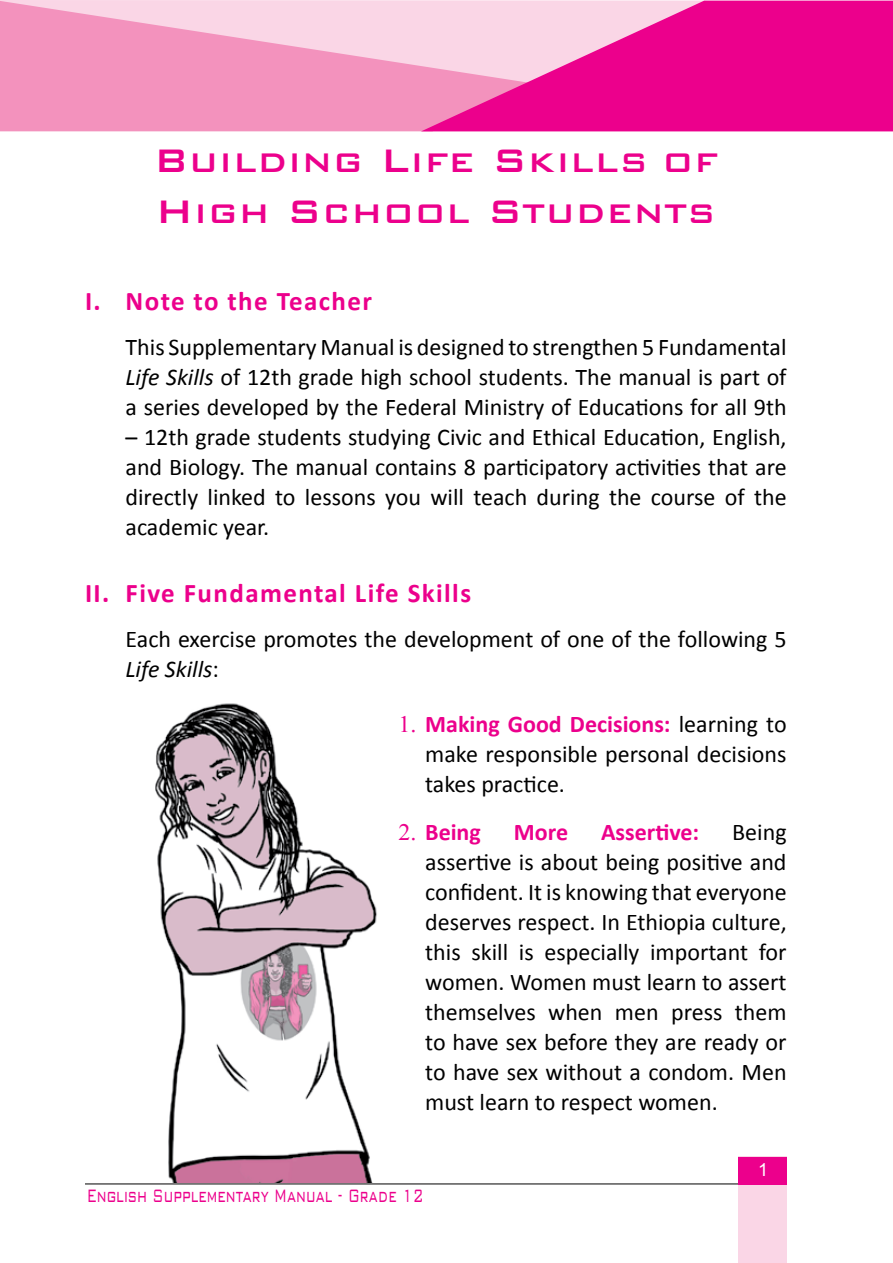
<style>
.page{position:relative;width:893px;height:1263px;background:#fff}
.page>*{position:absolute;margin:0;border:0;box-sizing:border-box;transform-origin:0 0}
.t1{font:500 36px/51.3px "Bank Gothic BT";color:#ec008c}
.t2{font:700 27px "Calibri";letter-spacing:.05em;color:#ec008c}
.t3{font:24px/30px "Calibri";color:#000;text-align:justify}
.t4{font:300 24px "Bank Gothic BT";color:#ec008c;scale:.6 1}
.t5{font:700 24px "Calibri";color:#ec008c}
.t6{font:18px "Arial";color:#fff}
.s1{font-size:43.5px}
.s2{font-style:italic}
.s3{font-weight:700;color:#ec008c}
</style>
<div class="page">
<svg style="left:0;top:1px;width:421px;height:130px;background:#f4a2c7"></svg>
<svg style="left:421px;top:1px;width:472px;height:130px;background:#ef3ca4"></svg>
<div style="left:738px;top:1157px;width:49px;height:106px;background:#fad6e6"></div>
<hr style="left:85px;top:1183px;width:654px;height:1px;background:#000">
<div style="left:738px;top:1157px;width:49px;height:27px;background:#ec008c"></div>
<img style="left:155px;top:703px;width:222px;height:479px">
<h1 class="t1" style="left:154px;top:136px;width:565px"><span class="s1">B</span>uilding <span class="s1">l</span>ife <span class="s1">s</span>kills of<br><span class="s1">H</span>igh <span class="s1">S</span>chool <span class="s1">S</span>tudents</h1>
<p class="t2" style="left:85px;top:284px;width:288px">I. Note to the Teacher</p>
<p class="t3" style="left:126px;top:332px;width:663px">This Supplementary Manual is designed to strengthen 5 Fundamental <span class="s2">Life Skills</span> of 12th grade high school students. The manual is part of a series developed by the Federal Ministry of Educations for all 9th</p>
<p class="t3" style="left:126px;top:422px;width:663px">– 12th grade students studying Civic and Ethical Education, English, and Biology. The manual contains 8 participatory activities that are directly linked to lessons you will teach during the course of the academic year.</p>
<p class="t2" style="left:85px;top:575px;width:388px">II. Five Fundamental Life Skills</p>
<p class="t3" style="left:126px;top:624px;width:663px">Each exercise promotes the development of one of the following 5<br><span class="s2">Life Skills</span>:</p>
<p class="t3" style="left:425px;top:709px;width:363px"><span class="s3">Making Good Decisions:</span> learning to make responsible personal decisions takes practice.</p>
<p class="t5" style="left:425px;top:816px;width:57px">Being</p>
<p class="t5" style="left:514px;top:816px;width:56px">More</p>
<p class="t5" style="left:601px;top:816px;width:100px">Assertive:</p>
<p class="t3" style="left:425px;top:817px;width:363px;text-indent:307px">Being assertive is about being positive and confident. It is knowing that everyone deserves respect. In Ethiopia culture, this skill is especially important for women. Women must learn to assert themselves when men press them to have sex before they are ready or to have sex without a condom. Men must learn to respect women.</p>
<p class="t4" style="left:87px;top:1182px;width:563px">English Supplementary Manual - Grade 12</p>
<p class="t6" style="left:758px;top:1158px;width:12px">1</p>
</div>
